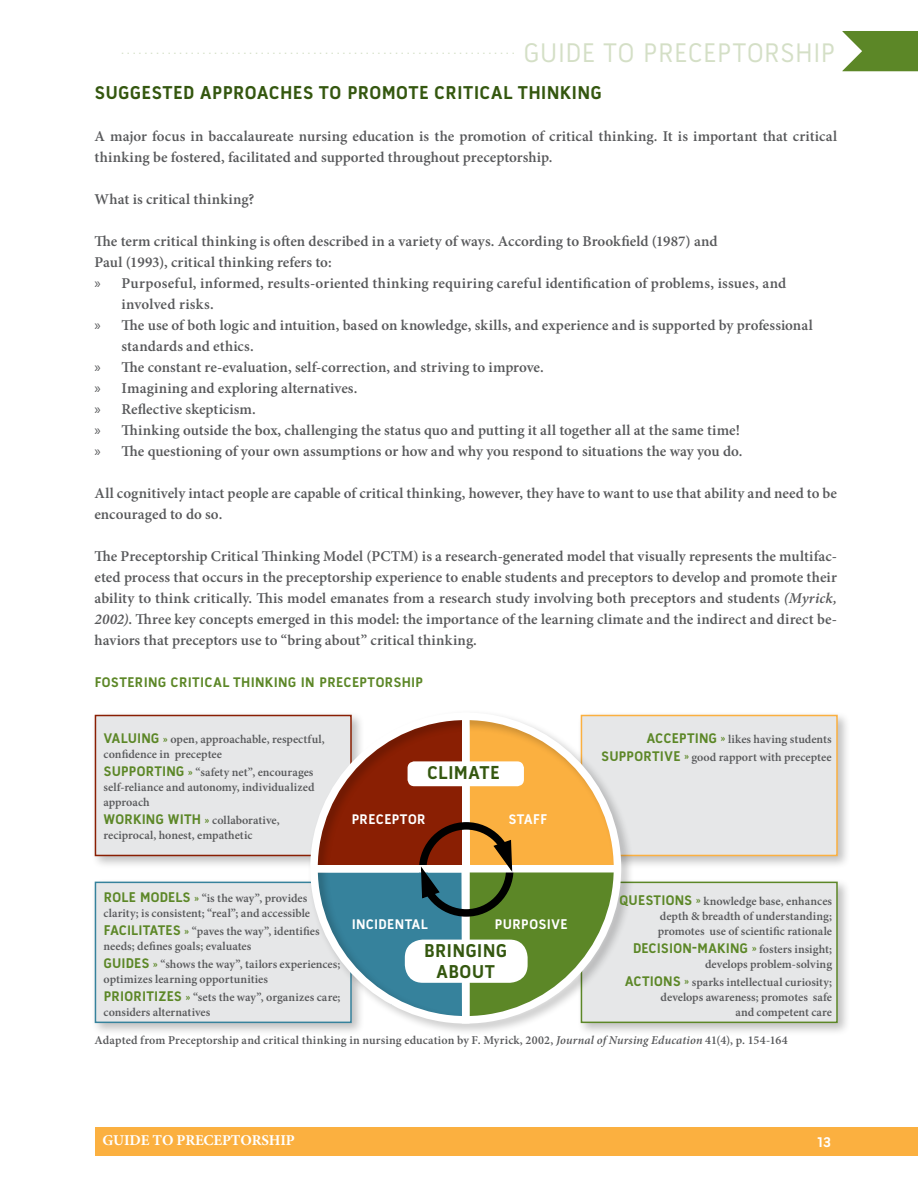
<style>
.page{position:relative;width:918px;height:1188px;background:#fff}
.page>*{position:absolute;margin:0;border:0;box-sizing:border-box;transform-origin:0 0}
.t1{font:300 34.5px "Pill Gothic 300 mg";letter-spacing:-.02em;color:#d4dfc6}
.t2{font:600 24px/21px "Pill Gothic 300 mg";letter-spacing:-.01em;color:#34570f;text-align:center}
.t3{font:600 18px "Pill Gothic 300 mg";letter-spacing:-.01em;color:#5c8727}
.t4{font:600 18px "Pill Gothic 300 mg";letter-spacing:-.01em;color:#fff}
.t5{font:600 15px/21px "Minion Pro";letter-spacing:.005em;color:#58595b}
.t6{font:700 15px "Minion Pro";color:#fff}
.t7{font:300 13.5px "Pill Gothic 300 mg";color:#d4dfc6}
.t8{font:600 12px/15px "Minion Pro";letter-spacing:.005em;color:#58595b}
.s1{font-family:"Myriad Pro";font-weight:400}
.s2{font-style:italic}
.s3{font-family:"Pill Gothic 300 mg";font-size:18px;color:#5c8727}
.s4{font-family:"Pill Gothic 300 mg";color:#5c8727}
.s5{font-size:12px}
.s6{font-family:"Minion Pro";font-size:12px;color:#58595b}
</style>
<div class="page">
<svg style="left:842px;top:31px;width:76px;height:40px"></svg>
<div style="left:95px;top:1127px;width:823px;height:29px;background:#fbb040"></div>
<div style="left:92px;top:712px;width:273px;height:157px;background:#000;opacity:.25"></div>
<div style="left:95px;top:715px;width:257px;height:141px;background:#e6e7e8;border:2px solid #8a1f03"></div>
<div style="left:92px;top:878px;width:273px;height:158px;background:#000;opacity:.25"></div>
<div style="left:95px;top:882px;width:257px;height:141px;background:#e6e7e8;border:2px solid #36829c"></div>
<div style="left:578px;top:712px;width:273px;height:157px;background:#000;opacity:.25"></div>
<div style="left:581px;top:715px;width:257px;height:141px;background:#e6e7e8;border:2px solid #fbb040"></div>
<div style="left:578px;top:878px;width:273px;height:158px;background:#000;opacity:.25"></div>
<div style="left:581px;top:882px;width:257px;height:141px;background:#e6e7e8;border:2px solid #5c8727"></div>
<div style="left:307px;top:709px;width:327px;height:327px;background:#000;opacity:.25"></div>
<svg style="left:313px;top:716px;width:306px;height:306px"></svg>
<p class="t7" style="left:121px;top:44px;width:395px">....................................................................</p>
<h1 class="t1" style="left:523px;top:36px;width:314px">GUIDE TO PRECEPTORSHIP</h1>
<h2 class="t2" style="left:94px;top:82px;width:367px">Suggested App roaches to Promote Critic</h2>
<h2 class="t2" style="left:491px;top:82px;width:113px">al Thinking</h2>
<p class="t5" style="left:94px;top:125px;width:744px">A major focus in baccalaureate nursing education is the promotion of critical thinking. It is important that critical thinking be fostered, facilitated and supported throughout preceptorship.</p>
<p class="t5" style="left:94px;top:188px;width:161px">What is critical thinking?</p>
<p class="t5" style="left:94px;top:230px;width:625px">The term critical thinking is often described in a variety of ways. According to Brookfield (1987) and</p>
<p class="t5" style="left:94px;top:251px;width:239px">Paul (1993), critical thinking refers to:</p>
<p class="t5" style="left:94px;top:272px;width:693px"><span class="s1">»</span> Purposeful, informed, results-oriented thinking requiring careful identification of problems, issues, and</p>
<p class="t5" style="left:122px;top:293px;width:94px">involved risks.</p>
<p class="t5" style="left:94px;top:314px;width:720px"><span class="s1">»</span> The use of both logic and intuition, based on knowledge, skills, and experience and is supported by professional</p>
<p class="t5" style="left:122px;top:335px;width:134px">standards and ethics.</p>
<p class="t5" style="left:94px;top:356px;width:451px"><span class="s1">»</span> The constant re-evaluation, self-correction, and striving to improve.</p>
<p class="t5" style="left:94px;top:377px;width:264px"><span class="s1">»</span> Imagining and exploring alternatives.</p>
<p class="t5" style="left:94px;top:398px;width:163px"><span class="s1">»</span> Reflective skepticism.</p>
<p class="t5" style="left:94px;top:419px;width:647px"><span class="s1">»</span> Thinking outside the box, challenging the status quo and putting it all together all at the same time!</p>
<p class="t5" style="left:94px;top:440px;width:650px"><span class="s1">»</span> The questioning of your own assumptions or how and why you respond to situations the way you do.</p>
<p class="t5" style="left:94px;top:482px;width:744px">All cognitively intact people are capable of critical thinking, however, they have to want to use that ability and need to be encouraged to do so.</p>
<p class="t5" style="left:94px;top:545px;width:744px;text-align:justify">The Preceptorship Critical Thinking Model (PCTM) is a research-generated model that visually represents the multifac&shy;eted process that occurs in the preceptorship experience to enable students and preceptors to develop and promote their ability to think critically. This model emanates from a research study involving both preceptors and students <span class="s2">(Myrick, 2002)</span>. Three key concepts emerged in this model: the importance of the learning climate and the indirect and direct be&shy;haviors that preceptors use to “bring about” critical thinking.</p>
<p class="t3" style="left:94px;top:673px;width:323px">Fostering Critic al Thinking in Preceptorship</p>
<p class="t8" style="left:104px;top:732px;width:223px"><span class="s3">Valuing</span> <span class="s4">»</span> open, approachable, respectful, confidence in preceptee</p>
<p class="t8" style="left:104px;top:765px;width:213px;text-align:justify"><span class="s3">Supp orti ng</span> <span class="s4">»</span> “safety net”, encourages self-reliance and autonomy, individualized approach</p>
<p class="t8" style="left:104px;top:813px;width:178px"><span class="s3">Working With</span> <span class="s4">»</span> collaborative, reciprocal, honest, empathetic</p>
<h2 class="t2" style="left:427px;top:763px;width:74px">clim ate</h2>
<p class="t4" style="left:351px;top:810px;width:76px">precept or</p>
<p class="t4" style="left:508px;top:810px;width:40px">staff</p>
<p class="t8" style="left:104px;top:891px;width:208px"><span class="s3">Role Models</span> <span class="s4">»</span> “is the way”, provides clarity; is consistent; “real”; and accessible</p>
<p class="t8" style="left:104px;top:924px;width:218px"><span class="s3">Faci litates</span> <span class="s4">»</span> “paves the way”, identifies needs; defines goals; evaluates</p>
<p class="t8" style="left:104px;top:957px;width:238px"><span class="s3">Guides</span> <span class="s4">»</span> “shows the way”, tailors experiences; optimizes learning opportunities</p>
<p class="t8" style="left:104px;top:990px;width:239px"><span class="s3">Prioriti zes</span> <span class="s4">»</span> “sets the way”, organizes care; considers alternatives</p>
<p class="t4" style="left:351px;top:915px;width:78px">inci dental</p>
<p class="t4" style="left:495px;top:915px;width:75px">purposive</p>
<h2 class="t2" style="left:424px;top:941px;width:85px">bringing about</h2>
<p class="t8" style="left:601px;top:730px;width:232px;line-height:18px;text-align:right"><span class="s3">Acc epti ng</span> <span class="s4">»</span> likes having students<br><span class="s3">Supp orti ve</span> <span class="s4">»</span> good rapport with preceptee</p>
<p class="t8" style="left:658px;top:894px;width:176px;text-align:justify;text-indent:-39px"><span class="s3">Questi ons</span> <span class="s4">»</span> knowledge base, enhances depth &amp; breadth of understanding; promotes use of scientific rationale</p>
<p class="t3" style="left:633px;top:940px;width:201px">Decision-making <span class="s5">»</span> <span class="s6">fosters insight;</span></p>
<p class="t8" style="left:625px;top:955px;width:209px;line-height:18px;text-align:right">develops problem-solving<br><span class="s3">Acti ons</span> <span class="s4">»</span> sparks intellectual curiosity;</p>
<p class="t8" style="left:661px;top:990px;width:173px;text-align:right">develops awareness; promotes safe and competent care</p>
<p class="t8" style="left:94px;top:1032px;width:695px">Adapted from Preceptorship and critical thinking in nursing education by F. Myrick, 2002, <span class="s2">Journal of Nursing Education</span> 41(4), p. 154-164</p>
<p class="t6" style="left:103px;top:1130px;width:12px">ip</p>
<p class="t4" style="left:817px;top:1134px;width:16px">13</p>
</div>
